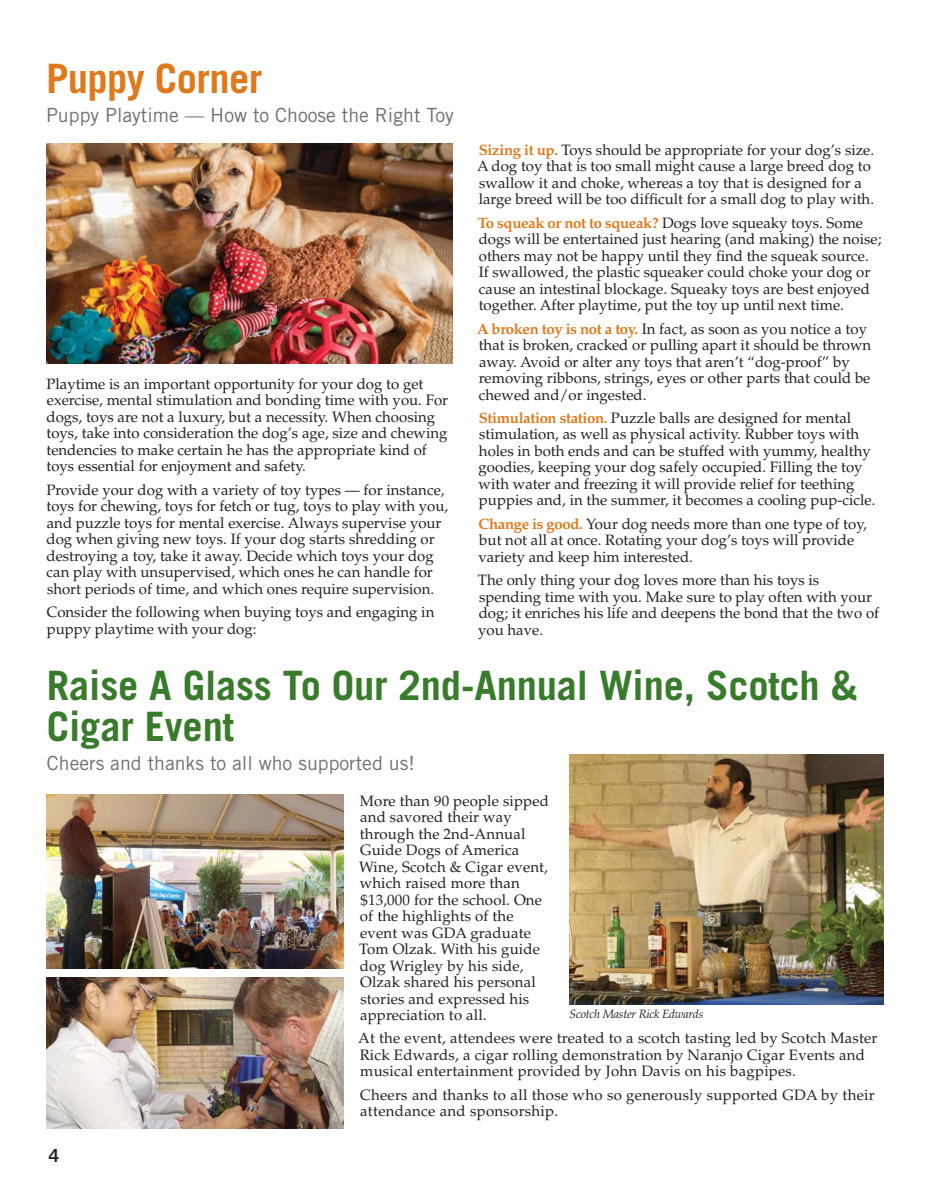
<style>
.page{position:relative;width:930px;height:1202px;background:#fff}
.page>*{position:absolute;margin:0;border:0;box-sizing:border-box;transform-origin:0 0}
.t1{font:700 40.5px/40.5px "Trade Gothic";letter-spacing:-.005em;color:#387c2b}
.t2{font:700 40.5px "Trade Gothic";letter-spacing:-.015em;color:#de791c}
.t3{font:19.5px "Trade Gothic";color:#6d6e70}
.t4{font:18px "Trade Gothic Bold Two";color:#231f20}
.t5{font:15px/16.5px "Palatino";color:#231f20}
.t6{font:15px/16.5px "Palatino";letter-spacing:.02em;color:#231f20}
.t7{font:italic 12px "Palatino";letter-spacing:-.02em;color:#231f20}
.s1{font-weight:700;color:#de791c}
</style>
<div class="page">
<img style="left:46px;top:143px;width:407px;height:221px">
<img style="left:569px;top:754px;width:314px;height:250px">
<img style="left:46px;top:977px;width:297px;height:151px">
<img style="left:46px;top:794px;width:297px;height:173px">
<h1 class="t2" style="left:46px;top:63px;width:218px">Puppy Corner</h1>
<h2 class="t3" style="left:46px;top:108px;width:409px">Puppy Playtime — How to Choose the Right Toy</h2>
<p class="t5" style="left:477px;top:143px;width:398px"><span class="s1">Sizing it up.</span> Toys should be appropriate for your dog’s size.<br>A dog toy that is too small might cause a large breed dog to swallow it and choke, whereas a toy that is designed for a large breed will be too difficult for a small dog to play with.</p>
<p class="t5" style="left:478px;top:216px;width:405px"><span class="s1">To squeak or not to squeak?</span> Dogs love squeaky toys. Some dogs will be entertained just hearing (and making) the noise; others may not be happy until they find the squeak source.<br>If swallowed, the plastic squeaker could choke your dog or cause an intestinal blockage. Squeaky toys are best enjoyed together. After playtime, put the toy up until next time.</p>
<p class="t5" style="left:477px;top:322px;width:395px"><span class="s1">A broken toy is not a toy.</span> In fact, as soon as you notice a toy that is broken, cracked or pulling apart it should be thrown away. Avoid or alter any toys that aren’t “dog-proof” by removing ribbons, strings, eyes or other parts that could be chewed and/or ingested.</p>
<p class="t5" style="left:478px;top:411px;width:398px"><span class="s1">Stimulation station.</span> Puzzle balls are designed for mental stimulation, as well as physical activity. Rubber toys with holes in both ends and can be stuffed with yummy, healthy goodies, keeping your dog safely occupied. Filling the toy with water and freezing it will provide relief for teething puppies and, in the summer, it becomes a cooling pup-cicle.</p>
<p class="t5" style="left:478px;top:517px;width:390px"><span class="s1">Change is good.</span> Your dog needs more than one type of toy, but not all at once. Rotating your dog’s toys will provide variety and keep him interested.</p>
<p class="t5" style="left:478px;top:573px;width:403px">The only thing your dog loves more than his toys is spending time with you. Make sure to play often with your dog; it enriches his life and deepens the bond that the two of you have.</p>
<h1 class="t1" style="left:47px;top:669px;width:812px">Raise A Glass To Our 2nd-Annual Wine, Scotch &amp;<br>Cigar Event</h1>
<h2 class="t3" style="left:47px;top:755px;width:369px">Cheers and thanks to all who supported us!</h2>
<p class="t5" style="left:359px;top:793px;width:191px">More than 90 people sipped and savored their way through the 2nd-Annual<br>Guide Dogs of America<br>Wine, Scotch &amp; Cigar event, which raised more than $13,000 for the school. One of the highlights of the event was GDA graduate<br>Tom Olzak. With his guide dog Wrigley by his side,<br>Olzak shared his personal stories and expressed his appreciation to all.</p>
<p class="t5" style="left:358px;top:1031px;width:521px">At the event, attendees were treated to a scotch tasting led by Scotch Master<br>Rick Edwards, a cigar rolling demonstration by Naranjo Cigar Events and musical entertainment provided by John Davis on his bagpipes.</p>
<p class="t6" style="left:360px;top:1087px;width:516px">Cheers and thanks to all those who so generously supported GDA by their attendance and sponsorship.</p>
<p class="t5" style="left:46px;top:377px;width:403px">Playtime is an important opportunity for your dog to get exercise, mental stimulation and bonding time with you. For dogs, toys are not a luxury, but a necessity. When choosing toys, take into consideration the dog’s age, size and chewing tendencies to make certain he has the appropriate kind of toys essential for enjoyment and safety.</p>
<p class="t5" style="left:46px;top:483px;width:403px">Provide your dog with a variety of toy types — for instance, toys for chewing, toys for fetch or tug, toys to play with you, and puzzle toys for mental exercise. Always supervise your dog when giving new toys. If your dog starts shredding or destroying a toy, take it away. Decide which toys your dog can play with unsupervised, which ones he can handle for short periods of time, and which ones require supervision.</p>
<p class="t5" style="left:47px;top:605px;width:389px">Consider the following when buying toys and engaging in puppy playtime with your dog:</p>
<p class="t7" style="left:569px;top:1009px;width:135px">Scotch Master Rick Edwards</p>
<p class="t4" style="left:49px;top:1148px;width:12px">4</p>
</div>
